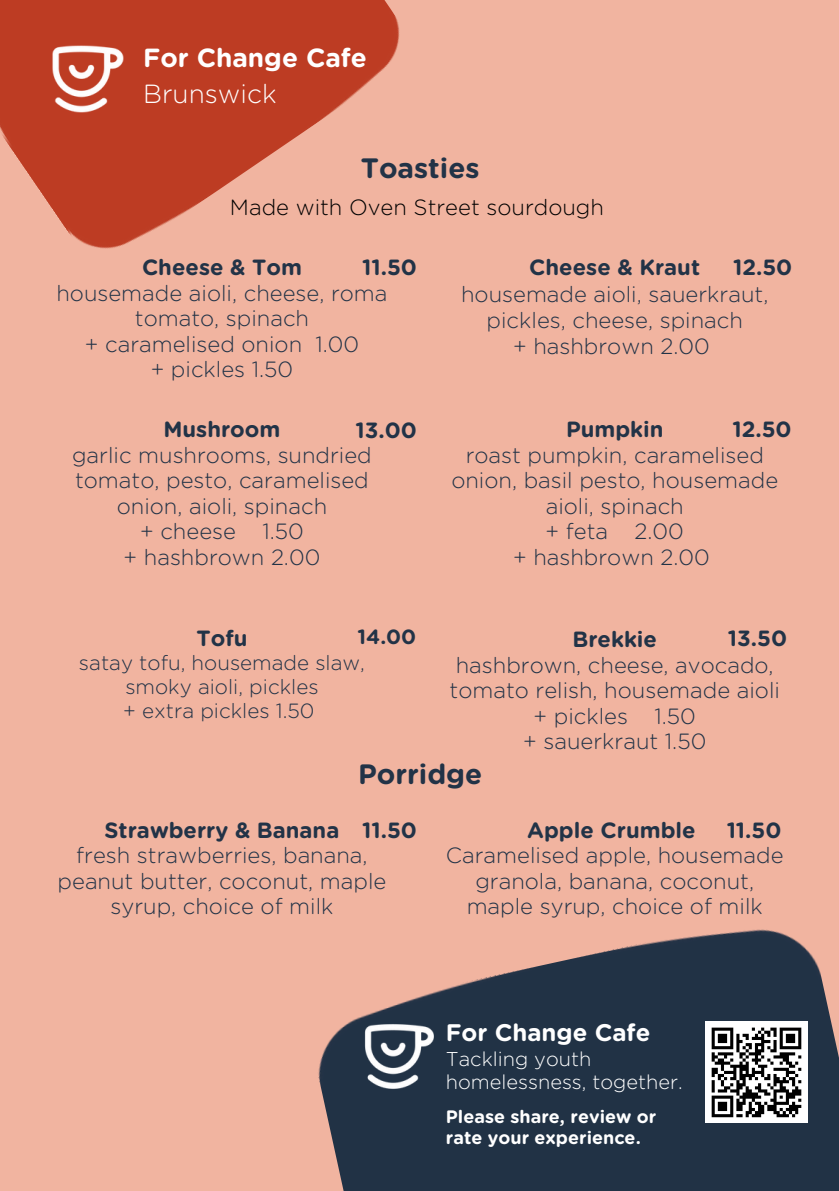
<style>
.page{position:relative;width:839px;height:1191px;background:#fff}
.page>*{position:absolute;margin:0;border:0;box-sizing:border-box;transform-origin:0 0}
.t1{font:700 28px "Gotham Rounded";color:#223347}
.t2{font:700 26.2px "Gotham Rounded";color:#fff}
.t3{font:300 26.2px "Gotham Rounded";color:#fff}
.t4{font:700 24px "Gotham Rounded";color:#fff}
.t5{font:300 22px/25.6px "Gotham Rounded";color:#223347;text-align:center}
.t6{font:700 22px "Gotham Rounded";color:#223347}
.t7{font:300 22px "Gotham Rounded";color:#000}
.t8{font:300 20.6px/24px "Gotham Rounded";color:#223347;text-align:center}
.t9{font:700 20.6px "Gotham Rounded";color:#223347}
.t10{font:300 20px/22.6px "Gotham Rounded";color:#fff}
.t11{font:700 18px/21px "Gotham Rounded";color:#fff}
</style>
<div class="page">
<div style="left:0;top:0;width:838px;height:1191px;background:#f1b4a0"></div>
<img style="left:318px;top:929px;width:520px;height:262px">
<img style="left:0;top:0;width:400px;height:249px">
<div style="left:705px;top:1021px;width:102px;height:102px;background:#fff"></div>
<svg style="left:711px;top:1027px;width:91px;height:91px"></svg>
<img style="left:50px;top:26px;width:93px;height:106px">
<img style="left:345px;top:1004px;width:108px;height:104px">
<p class="t2" style="left:143px;top:46px;width:225px">For Change Cafe</p>
<p class="t3" style="left:143px;top:82px;width:135px">Brunswick</p>
<p class="t1" style="left:361px;top:156px;width:120px">Toasties</p>
<p class="t7" style="left:230px;top:197px;width:375px">Made with Oven Street sourdough</p>
<p class="t6" style="left:142px;top:257px;width:161px">Cheese &amp; Tom</p>
<p class="t5" style="left:56px;top:281px;width:332px">housemade aioli, cheese, roma tomato, spinach</p>
<p class="t5" style="left:85px;top:332px;width:276px">+ caramelised onion 1.00</p>
<p class="t5" style="left:151px;top:358px;width:144px">+ pickles 1.50</p>
<p class="t6" style="left:362px;top:258px;width:56px">11.50</p>
<p class="t6" style="left:529px;top:258px;width:172px">Cheese &amp; Kraut</p>
<p class="t5" style="left:461px;top:283px;width:309px">housemade aioli, sauerkraut, pickles, cheese, spinach</p>
<p class="t5" style="left:513px;top:334px;width:198px">+ hashbrown 2.00</p>
<p class="t6" style="left:733px;top:258px;width:61px">12.50</p>
<p class="t6" style="left:163px;top:420px;width:118px">Mushroom</p>
<p class="t5" style="left:72px;top:443px;width:301px">garlic mushrooms, sundried tomato, pesto, caramelised onion, aioli, spinach</p>
<p class="t5" style="left:140px;top:520px;width:165px">+ cheese 1.50</p>
<p class="t5" style="left:124px;top:545px;width:198px">+ hashbrown 2.00</p>
<p class="t6" style="left:355px;top:420px;width:63px">13.00</p>
<p class="t6" style="left:566px;top:420px;width:99px">Pumpkin</p>
<p class="t5" style="left:451px;top:443px;width:328px">roast pumpkin, caramelised onion, basil pesto, housemade aioli, spinach</p>
<p class="t5" style="left:545px;top:520px;width:140px">+ feta 2.00</p>
<p class="t5" style="left:513px;top:545px;width:198px">+ hashbrown 2.00</p>
<p class="t6" style="left:732px;top:420px;width:61px">12.50</p>
<p class="t6" style="left:196px;top:628px;width:53px">Tofu</p>
<p class="t9" style="left:357px;top:628px;width:60px">14.00</p>
<p class="t8" style="left:79px;top:651px;width:287px">satay tofu, housemade slaw, smoky aioli, pickles</p>
<p class="t8" style="left:123px;top:699px;width:193px">+ extra pickles 1.50</p>
<p class="t6" style="left:727px;top:628px;width:61px">13.50</p>
<p class="t6" style="left:572px;top:629px;width:86px">Brekkie</p>
<p class="t5" style="left:449px;top:653px;width:332px;text-align:left">hashbrown, cheese, avocado, tomato relish, housemade aioli</p>
<p class="t5" style="left:533px;top:704px;width:164px">+ pickles 1.50</p>
<p class="t5" style="left:523px;top:730px;width:185px">+ sauerkraut 1.50</p>
<p class="t1" style="left:358px;top:761px;width:126px">Porridge</p>
<p class="t6" style="left:104px;top:820px;width:236px">Strawberry &amp; Banana</p>
<p class="t5" style="left:58px;top:844px;width:330px">fresh strawberries, banana, peanut butter, coconut, maple syrup, choice of milk</p>
<p class="t6" style="left:362px;top:820px;width:56px">11.50</p>
<p class="t6" style="left:527px;top:820px;width:170px">Apple Crumble</p>
<p class="t5" style="left:446px;top:844px;width:339px">Caramelised apple, housemade granola, banana, coconut, maple syrup, choice of milk</p>
<p class="t6" style="left:726px;top:820px;width:56px">11.50</p>
<p class="t4" style="left:446px;top:1022px;width:206px">For Change Cafe</p>
<p class="t10" style="left:446px;top:1049px;width:238px">Tackling youth homelessness, together.</p>
<p class="t11" style="left:446px;top:1107px;width:212px">Please share, review or rate your experience.</p>
</div>
